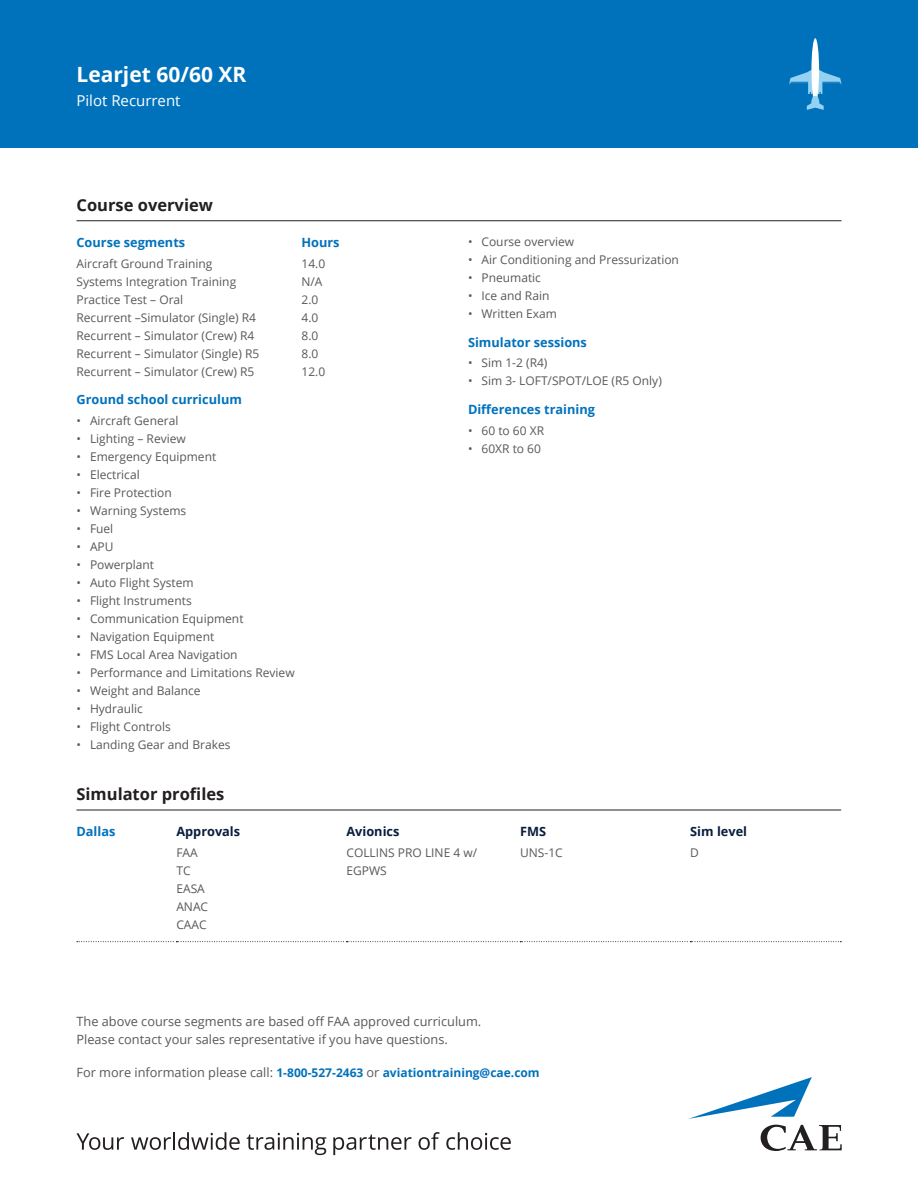
<style>
.page{position:relative;width:918px;height:1188px;background:#fff}
.page>*{position:absolute;margin:0;border:0;box-sizing:border-box;transform-origin:0 0}
.Titre_-_En-tête{font:700 21px "Open Sans";color:#fff}
.Titre{font:700 16.5px "Open Sans";color:#231f20}
.Sous-titre_-_En-tête{font:15px "Open Sans";color:#fff}
.t1{font:12.75px/18px "Open Sans";color:#57585a}
.Sous-titre{font:700 12.75px "Open Sans";color:#0072bc}
.Titre_noir{font:700 12.75px "Open Sans";color:#091d3e}
.Titre_bleu{font:700 12.75px "Open Sans";color:#0072bc}
.Texte{font:12px "Open Sans";color:#57585a}
.t2{font:700 12px "Open Sans";color:#0072bc}
.s1{font-weight:400;font-size:12.75px;color:#57585a}
</style>
<div class="page">
<svg style="left:688px;top:1077px;width:124px;height:42px"></svg>
<svg style="left:761px;top:1125px;width:81px;height:26px"></svg>
<div style="left:0;top:0;width:918px;height:148px;background:#0072bc"></div>
<svg style="left:76px;top:1133px;width:48px;height:17px"></svg>
<svg style="left:131px;top:1132px;width:109px;height:18px"></svg>
<svg style="left:247px;top:1133px;width:79px;height:22px"></svg>
<svg style="left:333px;top:1135px;width:79px;height:20px"></svg>
<svg style="left:419px;top:1132px;width:21px;height:18px"></svg>
<svg style="left:446px;top:1132px;width:65px;height:18px"></svg>
<hr style="left:76px;top:220px;width:766px;height:1px;background:#231f20">
<div style="left:811px;top:38px;width:8px;height:65px;background:#fff;border-radius:50%"></div>
<svg style="left:789px;top:70px;width:53px;height:40px"></svg>
<hr style="left:76px;top:810px;width:765px;height:1px;background:#231f20">
<svg style="left:77px;top:941px;width:764px;height:1px"></svg>
<p class="Titre_-_En-tête" style="left:76px;top:60px;width:171px">Learjet 60/60 XR</p>
<p class="Sous-titre_-_En-tête" style="left:76px;top:90px;width:106px">Pilot Recurrent</p>
<p class="Titre" style="left:76px;top:193px;width:138px">Course overview</p>
<p class="Sous-titre" style="left:76px;top:233px;width:110px">Course segments</p>
<p class="Sous-titre" style="left:301px;top:233px;width:40px">Hours</p>
<p class="Texte" style="left:76px;top:255px;width:137px">Aircraft Ground Training</p>
<p class="Texte" style="left:302px;top:255px;width:25px">14.0</p>
<p class="Texte" style="left:76px;top:273px;width:161px">Systems Integration Training</p>
<p class="Texte" style="left:302px;top:273px;width:23px">N/A</p>
<p class="Texte" style="left:76px;top:291px;width:108px">Practice Test – Oral</p>
<p class="Texte" style="left:302px;top:291px;width:18px">2.0</p>
<p class="Texte" style="left:76px;top:309px;width:181px">Recurrent –Simulator (Single) R4</p>
<p class="Texte" style="left:302px;top:309px;width:18px">4.0</p>
<p class="Texte" style="left:76px;top:327px;width:179px">Recurrent – Simulator (Crew) R4</p>
<p class="Texte" style="left:302px;top:327px;width:18px">8.0</p>
<p class="Texte" style="left:76px;top:345px;width:184px">Recurrent – Simulator (Single) R5</p>
<p class="Texte" style="left:302px;top:345px;width:18px">8.0</p>
<p class="Texte" style="left:76px;top:363px;width:179px">Recurrent – Simulator (Crew) R5</p>
<p class="Texte" style="left:302px;top:363px;width:25px">12.0</p>
<p class="Sous-titre" style="left:76px;top:390px;width:167px">Ground school curriculum</p>
<p class="Texte" style="left:76px;top:412px;width:103px">• Aircraft General</p>
<p class="Texte" style="left:76px;top:430px;width:111px">• Lighting – Review</p>
<p class="Texte" style="left:76px;top:448px;width:141px">• Emergency Equipment</p>
<p class="Texte" style="left:76px;top:466px;width:65px">• Electrical</p>
<p class="Texte" style="left:76px;top:484px;width:97px">• Fire Protection</p>
<p class="Texte" style="left:76px;top:502px;width:111px">• Warning Systems</p>
<p class="Texte" style="left:76px;top:520px;width:38px">• Fuel</p>
<p class="Texte" style="left:76px;top:538px;width:39px">• APU</p>
<p class="Texte" style="left:76px;top:556px;width:79px">• Powerplant</p>
<p class="Texte" style="left:76px;top:574px;width:119px">• Auto Flight System</p>
<p class="Texte" style="left:76px;top:592px;width:117px">• Flight Instruments</p>
<p class="Texte" style="left:76px;top:610px;width:169px">• Communication Equipment</p>
<p class="Texte" style="left:76px;top:628px;width:139px">• Navigation Equipment</p>
<p class="Texte" style="left:76px;top:646px;width:163px">• FMS Local Area Navigation</p>
<p class="Texte" style="left:76px;top:664px;width:220px">• Performance and Limitations Review</p>
<p class="Texte" style="left:76px;top:682px;width:126px">• Weight and Balance</p>
<p class="Texte" style="left:76px;top:700px;width:68px">• Hydraulic</p>
<p class="Texte" style="left:76px;top:718px;width:96px">• Flight Controls</p>
<p class="Texte" style="left:76px;top:736px;width:155px">• Landing Gear and Brakes</p>
<p class="Texte" style="left:468px;top:234px;width:108px">• Course overview</p>
<p class="Texte" style="left:468px;top:252px;width:213px">• Air Conditioning and Pressurization</p>
<p class="Texte" style="left:468px;top:270px;width:75px">• Pneumatic</p>
<p class="Texte" style="left:468px;top:288px;width:83px">• Ice and Rain</p>
<p class="Texte" style="left:468px;top:306px;width:91px">• Written Exam</p>
<p class="Sous-titre" style="left:468px;top:333px;width:120px">Simulator sessions</p>
<p class="Texte" style="left:468px;top:355px;width:81px">• Sim 1-2 (R4)</p>
<p class="Texte" style="left:468px;top:373px;width:195px">• Sim 3- LOFT/SPOT/LOE (R5 Only)</p>
<p class="Sous-titre" style="left:468px;top:400px;width:128px">Differences training</p>
<p class="Texte" style="left:468px;top:422px;width:78px">• 60 to 60 XR</p>
<p class="Texte" style="left:468px;top:440px;width:75px">• 60XR to 60</p>
<p class="Titre" style="left:76px;top:782px;width:149px">Simulator profiles</p>
<p class="Titre_bleu" style="left:76px;top:822px;width:40px">Dallas</p>
<p class="Titre_noir" style="left:176px;top:822px;width:65px">Approvals</p>
<p class="Texte" style="left:176px;top:844px;width:23px">FAA</p>
<p class="Texte" style="left:176px;top:862px;width:16px">TC</p>
<p class="Texte" style="left:176px;top:880px;width:30px">EASA</p>
<p class="Texte" style="left:176px;top:898px;width:33px">ANAC</p>
<p class="Texte" style="left:176px;top:916px;width:32px">CAAC</p>
<p class="Titre_noir" style="left:346px;top:822px;width:54px">Avionics</p>
<p class="Texte" style="left:346px;top:844px;width:132px">COLLINS PRO LINE 4 w/</p>
<p class="Texte" style="left:346px;top:862px;width:42px">EGPWS</p>
<p class="Titre_noir" style="left:520px;top:822px;width:28px">FMS</p>
<p class="Texte" style="left:520px;top:844px;width:44px">UNS-1C</p>
<p class="Titre_noir" style="left:690px;top:822px;width:58px">Sim level</p>
<p class="Texte" style="left:690px;top:844px;width:10px">D</p>
<p class="t1" style="left:76px;top:1012px;width:406px">The above course segments are based off FAA approved curriculum.<br>Please contact your sales representative if you have questions.</p>
<p class="t2" style="left:76px;top:1064px;width:465px"><span class="s1">For more information please call:</span> 1-800-527-2463 <span class="s1">or</span> aviationtraining@cae.com</p>
</div>
